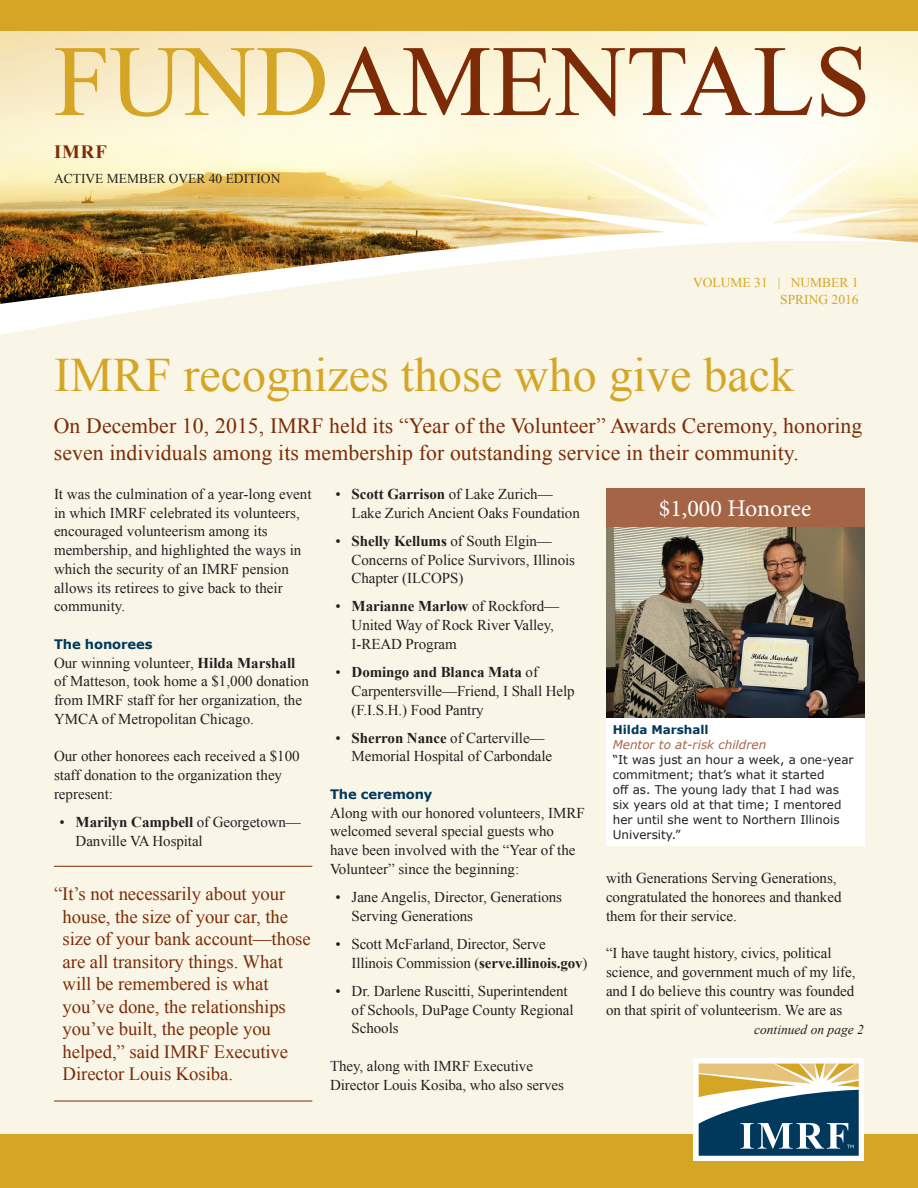
<style>
.page{position:relative;width:918px;height:1188px;background:#fff}
.page>*{position:absolute;margin:0;border:0;box-sizing:border-box;transform-origin:0 0}
.t1{font:101.1px "Times New Roman";color:#7c2b06}
.t2{font:48px "Times New Roman";color:#d5a626}
.t3{font:24px "Minion Pro";letter-spacing:-.01em;color:#fff}
.t4{font:21.75px/27px "Times New Roman";letter-spacing:.005em;color:#7c2b06}
.Pull_quote_-_Yellow{font:18.75px/22.5px "Times New Roman";letter-spacing:-.005em;color:#7c2b06}
.t5{font:700 18.75px "Times New Roman";color:#7c2b06}
.Story_Text{font:15px/18.8px "Times New Roman";color:#231f20}
.Story_Text_-_Bullets{font:15px/18.8px "Times New Roman";letter-spacing:-.005em;color:#231f20}
.t6{font:13.5px "Times New Roman";color:#d5a626}
.t7{font:13.5px "Times New Roman";color:#231f20}
.t8{font:italic 13.5px "Times New Roman";color:#231f20}
.Subhead_-_Dark_Blue{font:700 13.2px "Verdana";letter-spacing:-.01em;color:#00395c}
.t9{font:12px/15px "Verdana";color:#231f20}
.t10{font:italic 12px "Verdana";color:#a36546}
.t11{font:700 12px "Verdana";color:#00395c}
.s1{color:#d5a626}
.s2{font-weight:700}
</style>
<div class="page">
<div style="left:0;top:1134px;width:918px;height:54px;background:#d5a626"></div>
<img style="left:0;top:30px;width:918px;height:202px">
<div style="left:0;top:232px;width:918px;height:902px;background:#f9f6e7"></div>
<div style="left:0;top:0;width:918px;height:30px;background:#d5a626"></div>
<div style="left:693px;top:1058px;width:171px;height:103px;background:#fff"></div>
<svg style="left:699px;top:1064px;width:160px;height:92px"></svg>
<hr style="left:54px;top:866px;width:258px;height:1px;background:#7c2b06">
<hr style="left:54px;top:1101px;width:258px;height:1px;background:#7c2b06">
<img style="left:606px;top:527px;width:258px;height:191px">
<div style="left:606px;top:718px;width:258px;height:128px;background:#fff"></div>
<div style="left:606px;top:488px;width:258px;height:39px;background:#a36546"></div>
<p class="t1" style="left:54px;top:13px;width:819px"><span class="s1">FUND</span>AMENTALS</p>
<p class="t5" style="left:54px;top:139px;width:54px">IMRF</p>
<p class="t7" style="left:54px;top:170px;width:228px">ACTIVE MEMBER OVER 40 EDITION</p>
<p class="t6" style="left:693px;top:274px;width:167px">VOLUME 31 | NUMBER 1</p>
<p class="t6" style="left:780px;top:290px;width:80px">SPRING 2016</p>
<p class="t2" style="left:54px;top:342px;width:741px">IMRF recognizes those who give back</p>
<p class="t4" style="left:54px;top:412px;width:810px">On December 10, 2015, IMRF held its “Year of the Volunteer” Awards Ceremony, honoring seven individuals among its membership for outstanding service in their community.</p>
<p class="Story_Text" style="left:54px;top:484px;width:259px">It was the culmination of a year-long event in which IMRF celebrated its volunteers, encouraged volunteerism among its membership, and highlighted the ways in which the security of an IMRF pension allows its retirees to give back to their community.</p>
<p class="Subhead_-_Dark_Blue" style="left:54px;top:635px;width:100px">The honorees</p>
<p class="Story_Text" style="left:54px;top:653px;width:256px">Our winning volunteer, <span class="s2">Hilda Marshall </span>of Matteson, took home a $1,000 donation from IMRF staff for her organization, the YMCA of Metropolitan Chicago.</p>
<p class="Story_Text" style="left:54px;top:747px;width:247px">Our other honorees each received a $100 staff donation to the organization they represent:</p>
<p class="Story_Text_-_Bullets" style="left:76px;top:812px;width:227px;text-indent:-16px">• <span class="s2">Marilyn Campbell</span> of Georgetown—<br>Danville VA Hospital</p>
<p class="Pull_quote_-_Yellow" style="left:63px;top:883px;width:250px;text-indent:-9px">“It’s not necessarily about your house, the size of your car, the size of your bank account—those are all transitory things. What will be remembered is what you’ve done, the relationships you’ve built, the people you helped,” said IMRF Executive<br>Director Louis Kosiba.</p>
<p class="Story_Text_-_Bullets" style="left:352px;top:484px;width:230px;text-indent:-16px">• <span class="s2">Scott Garrison</span> of Lake Zurich—<br>Lake Zurich Ancient Oaks Foundation</p>
<p class="Story_Text_-_Bullets" style="left:352px;top:531px;width:225px;text-indent:-16px">• <span class="s2">Shelly Kellums</span> of South Elgin—<br>Concerns of Police Survivors, Illinois<br>Chapter (ILCOPS)</p>
<p class="Story_Text_-_Bullets" style="left:352px;top:597px;width:209px;text-indent:-16px">• <span class="s2">Marianne Marlow</span> of Rockford—<br>United Way of Rock River Valley,<br>I-READ Program</p>
<p class="Story_Text_-_Bullets" style="left:352px;top:662px;width:225px;text-indent:-16px">• <span class="s2">Domingo and Blanca Mata</span> of<br>Carpentersville—Friend, I Shall Help (F.I.S.H.) Food Pantry</p>
<p class="Story_Text_-_Bullets" style="left:352px;top:728px;width:202px;text-indent:-16px">• <span class="s2">Sherron Nance</span> of Carterville—<br>Memorial Hospital of Carbondale</p>
<p class="Subhead_-_Dark_Blue" style="left:330px;top:785px;width:104px">The ceremony</p>
<p class="Story_Text" style="left:330px;top:803px;width:256px">Along with our honored volunteers, IMRF welcomed several special guests who have been involved with the “Year of the Volunteer” since the beginning:</p>
<p class="Story_Text_-_Bullets" style="left:352px;top:887px;width:212px;text-indent:-16px">• Jane Angelis, Director, Generations<br>Serving Generations</p>
<p class="Story_Text_-_Bullets" style="left:352px;top:934px;width:237px;text-indent:-16px">• Scott McFarland, Director, Serve<br>Illinois Commission (<span class="s2">serve.illinois.gov</span>)</p>
<p class="Story_Text_-_Bullets" style="left:352px;top:981px;width:224px;text-indent:-16px">• Dr. Darlene Ruscitti, Superintendent of Schools, DuPage County Regional<br>Schools</p>
<p class="Story_Text" style="left:330px;top:1056px;width:235px">They, along with IMRF Executive<br>Director Louis Kosiba, who also serves</p>
<p class="t3" style="left:659px;top:492px;width:154px">$1,000 Honoree</p>
<p class="t11" style="left:613px;top:721px;width:97px">Hilda Marshall</p>
<p class="t10" style="left:613px;top:736px;width:155px">Mentor to at-risk children</p>
<p class="t9" style="left:613px;top:752px;width:243px">“It was just an hour a week, a one-year commitment; that’s what it started<br>off as. The young lady that I had was six years old at that time; I mentored her until she went to Northern Illinois<br>University.”</p>
<p class="Story_Text" style="left:606px;top:869px;width:237px">with Generations Serving Generations, congratulated the honorees and thanked them for their service.</p>
<p class="Story_Text" style="left:606px;top:944px;width:251px">“I have taught history, civics, political science, and government much of my life, and I do believe this country was founded on that spirit of volunteerism. We are as</p>
<p class="t8" style="left:754px;top:1021px;width:111px">continued on page 2</p>
</div>
